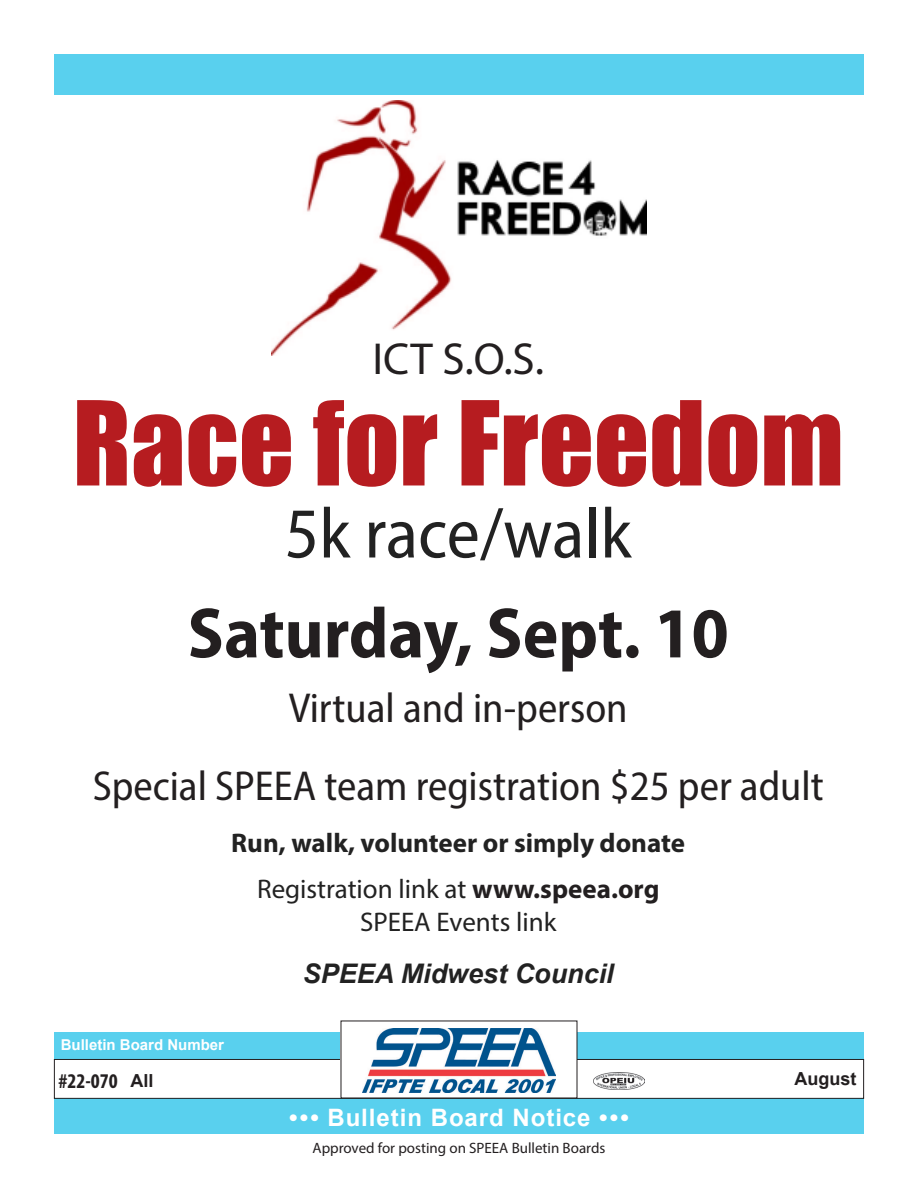
<style>
.page{position:relative;width:918px;height:1188px;background:#fff}
.page>*{position:absolute;margin:0;border:0;box-sizing:border-box;transform-origin:0 0}
.Body{font:108px "Impact";color:#b61c20}
.Body-2{font:700 semi-condensed 72px "Myriad Pro";color:#231f20}
.Body-3{font:semi-condensed 72px "Myriad Pro";color:#222}
.Body-4{font:45px "Myriad Pro";color:#231f20}
.Body-5{font:semi-condensed 42px "Myriad Pro";color:#231f20}
.Body-6{font:27px/32.4px "Myriad Pro";color:#222;text-align:center}
.Body-7{font:700 27px "Myriad Pro";color:#222}
.Body-8{font:italic 700 27px "Arial";color:#222}
.t1{font:700 24px "Arial";letter-spacing:.04em;color:#fff}
.t2{font:700 condensed 21px "Myriad Pro";color:#231f20}
.t3{font:700 18px "Arial";color:#231f20}
.t4{font:15px "Myriad Pro";color:#231f20}
.t5{font:700 15px "Arial";color:#fff}
.s1{font-weight:700;color:#231f20}
</style>
<div class="page">
<div style="left:54px;top:1033px;width:810px;height:101px;background:#59d0ee"></div>
<div style="left:54px;top:1059px;width:810px;height:39px;background:#fff"></div>
<div style="left:54px;top:1059px;width:810px;height:40px;border:1px solid #231f20"></div>
<div style="left:54px;top:54px;width:810px;height:40px;background:#59d0ee"></div>
<img style="left:594px;top:1073px;width:50px;height:17px">
<div style="left:341px;top:1021px;width:236px;height:77px;background:#fff"></div>
<img style="left:363px;top:1028px;width:192px;height:64px">
<img style="left:272px;top:100px;width:374px;height:255px">
<p class="Body-4" style="left:372px;top:332px;width:173px">ICT S.O.S.</p>
<p class="Body" style="left:73px;top:359px;width:773px">Race for Freedom</p>
<p class="Body-3" style="left:285px;top:489px;width:348px">5k race/walk</p>
<p class="Body-2" style="left:188px;top:587px;width:542px">Saturday, Sept. 10</p>
<p class="Body-5" style="left:289px;top:682px;width:340px">Virtual and in-person</p>
<p class="Body-5" style="left:93px;top:760px;width:733px">Special SPEEA team registration $25 per adult</p>
<p class="Body-7" style="left:231px;top:826px;width:455px">Run, walk, volunteer or simply donate</p>
<p class="Body-6" style="left:257px;top:872px;width:404px">Registration link at <span class="s1">www.speea.org<br></span>SPEEA Events link</p>
<p class="Body-8" style="left:303px;top:956px;width:313px">SPEEA Midwest Council</p>
<p class="t5" style="left:61px;top:1035px;width:165px">Bulletin Board Number</p>
<p class="t3" style="left:130px;top:1068px;width:25px">All</p>
<p class="t2" style="left:59px;top:1067px;width:61px">#22-070</p>
<p class="t3" style="left:795px;top:1066px;width:63px">August</p>
<p class="t1" style="left:289px;top:1101px;width:341px">••• Bulletin Board Notice •••</p>
<p class="t4" style="left:313px;top:1138px;width:294px">Approved for posting on SPEEA Bulletin Boards</p>
</div>
